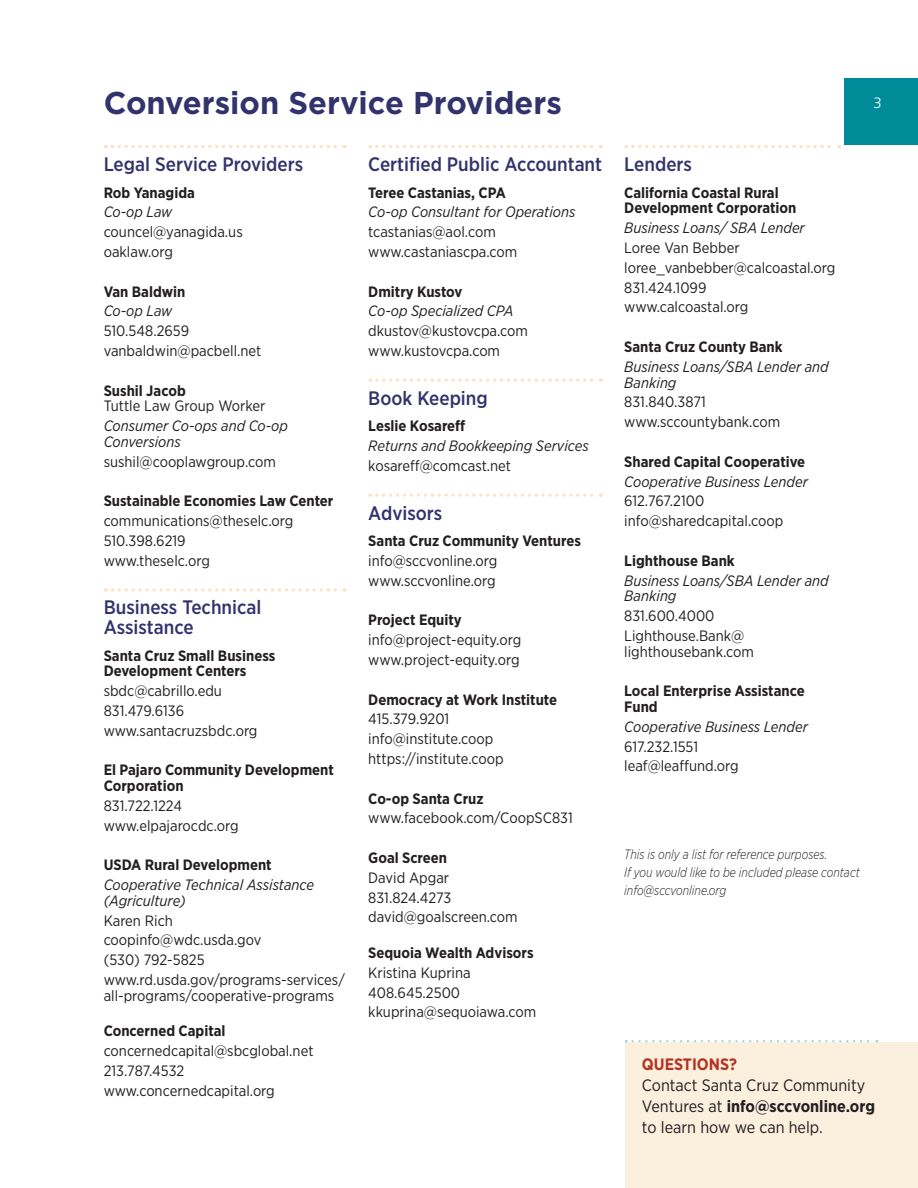
<style>
.page{position:relative;width:918px;height:1188px;background:#fff}
.page>*{position:absolute;margin:0;border:0;box-sizing:border-box;transform-origin:0 0}
.t1{font:700 31.5px "Gotham";color:#32336d}
.body{font:500 19.5px/19.5px "Gotham Narrow";color:#32336d}
.t2{font:16.5px/21px "Gotham Narrow";color:#231f20}
.t3{font:15px/15.8px "Gotham Narrow";color:#231f20}
.t4{font:700 15px/15.8px "Gotham Narrow";color:#231f20}
.t5{font:italic 15px/15.8px "Gotham Narrow";color:#231f20}
.t6{font:300 15px "Frutiger";color:#fff}
.t7{font:italic 300 13.5px/18px "Gotham Narrow";color:#231f20;scale:.9 1}
.s1{font-weight:700}
.s2{font-weight:700;color:#b43324}
</style>
<div class="page">
<div style="left:845px;top:78px;width:73px;height:67px;background:#008b98"></div>
<svg style="left:633px;top:1040px;width:244px;height:2px"></svg>
<svg style="left:112px;top:145px;width:233px;height:3px"></svg>
<svg style="left:112px;top:588px;width:233px;height:4px"></svg>
<svg style="left:377px;top:145px;width:224px;height:3px"></svg>
<svg style="left:377px;top:379px;width:224px;height:3px"></svg>
<svg style="left:377px;top:493px;width:224px;height:4px"></svg>
<svg style="left:633px;top:145px;width:207px;height:3px"></svg>
<div style="left:625px;top:1042px;width:293px;height:146px;background:#fbefde"></div>
<p class="t1" style="left:104px;top:85px;width:460px">Conversion Service Providers</p>
<p class="body" style="left:104px;top:154px;width:201px">Legal Service Providers</p>
<p class="t4" style="left:104px;top:184px;width:93px">Rob Yanagida</p>
<p class="t5" style="left:104px;top:204px;width:70px">Co-op Law</p>
<p class="t3" style="left:104px;top:224px;width:141px">councel@yanagida.us</p>
<p class="t3" style="left:104px;top:244px;width:71px">oaklaw.org</p>
<p class="t4" style="left:104px;top:283px;width:83px">Van Baldwin</p>
<p class="t5" style="left:104px;top:303px;width:70px">Co-op Law</p>
<p class="t3" style="left:104px;top:323px;width:87px">510.548.2659</p>
<p class="t3" style="left:104px;top:343px;width:159px">vanbaldwin@pacbell.net</p>
<p class="t3" style="left:104px;top:382px;width:163px"><span class="s1">Sushil Jacob<br></span>Tuttle Law Group Worker</p>
<p class="t5" style="left:104px;top:418px;width:186px">Consumer Co-ops and Co-op<br>Conversions</p>
<p class="t3" style="left:104px;top:453px;width:174px">sushil@cooplawgroup.com</p>
<p class="t4" style="left:104px;top:493px;width:231px">Sustainable Economies Law Center</p>
<p class="t3" style="left:104px;top:513px;width:191px">communications@theselc.org</p>
<p class="t3" style="left:104px;top:532px;width:84px">510.398.6219</p>
<p class="t3" style="left:104px;top:552px;width:108px">www.theselc.org</p>
<p class="body" style="left:104px;top:598px;width:159px">Business Technical<br>Assistance</p>
<p class="t4" style="left:104px;top:647px;width:173px">Santa Cruz Small Business<br>Development Centers</p>
<p class="t3" style="left:104px;top:683px;width:120px">sbdc@cabrillo.edu</p>
<p class="t3" style="left:104px;top:702px;width:82px">831.479.6136</p>
<p class="t3" style="left:104px;top:722px;width:155px">www.santacruzsbdc.org</p>
<p class="t4" style="left:104px;top:762px;width:232px">El Pajaro Community Development<br>Corporation</p>
<p class="t3" style="left:104px;top:797px;width:80px">831.722.1224</p>
<p class="t3" style="left:104px;top:817px;width:137px">www.elpajarocdc.org</p>
<p class="t4" style="left:104px;top:857px;width:169px">USDA Rural Development</p>
<p class="t5" style="left:104px;top:877px;width:212px">Cooperative Technical Assistance (Agriculture)</p>
<p class="t3" style="left:104px;top:912px;width:71px">Karen Rich</p>
<p class="t3" style="left:104px;top:932px;width:159px">coopinfo@wdc.usda.gov</p>
<p class="t3" style="left:104px;top:952px;width:102px">(530) 792-5825</p>
<p class="t3" style="left:104px;top:972px;width:243px">www.rd.usda.gov/programs-services/ all-programs/cooperative-programs</p>
<p class="t4" style="left:104px;top:1023px;width:123px">Concerned Capital</p>
<p class="t3" style="left:104px;top:1043px;width:211px">concernedcapital@sbcglobal.net</p>
<p class="t3" style="left:104px;top:1062px;width:82px">213.787.4532</p>
<p class="t3" style="left:104px;top:1082px;width:173px">www.concernedcapital.org</p>
<p class="body" style="left:368px;top:154px;width:235px">Certified Public Accountant</p>
<p class="t4" style="left:368px;top:184px;width:139px">Teree Castanias, CPA</p>
<p class="t5" style="left:368px;top:204px;width:209px">Co-op Consultant for Operations</p>
<p class="t3" style="left:368px;top:224px;width:129px">tcastanias@aol.com</p>
<p class="t3" style="left:368px;top:244px;width:151px">www.castaniascpa.com</p>
<p class="t4" style="left:368px;top:283px;width:96px">Dmitry Kustov</p>
<p class="t5" style="left:368px;top:303px;width:147px">Co-op Specialized CPA</p>
<p class="t3" style="left:368px;top:323px;width:161px">dkustov@kustovcpa.com</p>
<p class="t3" style="left:368px;top:343px;width:133px">www.kustovcpa.com</p>
<p class="body" style="left:368px;top:388px;width:121px">Book Keeping</p>
<p class="t4" style="left:368px;top:418px;width:99px">Leslie Kosareff</p>
<p class="t5" style="left:368px;top:438px;width:222px">Returns and Bookkeeping Services</p>
<p class="t3" style="left:368px;top:457px;width:144px">kosareff@comcast.net</p>
<p class="body" style="left:368px;top:503px;width:76px">Advisors</p>
<p class="t4" style="left:368px;top:533px;width:214px">Santa Cruz Community Ventures</p>
<p class="t3" style="left:368px;top:553px;width:131px">info@sccvonline.org</p>
<p class="t3" style="left:368px;top:572px;width:129px">www.sccvonline.org</p>
<p class="t4" style="left:368px;top:612px;width:95px">Project Equity</p>
<p class="t3" style="left:368px;top:632px;width:154px">info@project-equity.org</p>
<p class="t3" style="left:368px;top:652px;width:153px">www.project-equity.org</p>
<p class="t4" style="left:368px;top:691px;width:190px">Democracy at Work Institute</p>
<p class="t3" style="left:368px;top:711px;width:83px">415.379.9201</p>
<p class="t3" style="left:368px;top:731px;width:127px">info@institute.coop</p>
<p class="t3" style="left:368px;top:751px;width:137px">https://institute.coop</p>
<p class="t4" style="left:368px;top:790px;width:117px">Co-op Santa Cruz</p>
<p class="t3" style="left:368px;top:810px;width:206px">www.facebook.com/CoopSC831</p>
<p class="t4" style="left:368px;top:850px;width:80px">Goal Screen</p>
<p class="t3" style="left:368px;top:869px;width:82px">David Apgar</p>
<p class="t3" style="left:368px;top:889px;width:85px">831.824.4273</p>
<p class="t3" style="left:368px;top:909px;width:151px">david@goalscreen.com</p>
<p class="t4" style="left:368px;top:945px;width:167px">Sequoia Wealth Advisors</p>
<p class="t3" style="left:368px;top:964px;width:104px">Kristina Kuprina</p>
<p class="t3" style="left:368px;top:984px;width:93px">408.645.2500</p>
<p class="t3" style="left:368px;top:1004px;width:169px">kkuprina@sequoiawa.com</p>
<p class="body" style="left:624px;top:154px;width:69px">Lenders</p>
<p class="t4" style="left:624px;top:184px;width:174px">California Coastal Rural<br>Development Corporation</p>
<p class="t5" style="left:624px;top:220px;width:182px">Business Loans/ SBA Lender</p>
<p class="t3" style="left:624px;top:240px;width:117px">Loree Van Bebber</p>
<p class="t3" style="left:624px;top:259px;width:213px">loree_vanbebber@calcoastal.org</p>
<p class="t3" style="left:624px;top:279px;width:84px">831.424.1099</p>
<p class="t3" style="left:624px;top:299px;width:126px">www.calcoastal.org</p>
<p class="t4" style="left:624px;top:339px;width:160px">Santa Cruz County Bank</p>
<p class="t5" style="left:624px;top:358px;width:206px">Business Loans/SBA Lender and<br>Banking</p>
<p class="t3" style="left:624px;top:394px;width:83px">831.840.3871</p>
<p class="t3" style="left:624px;top:414px;width:157px">www.sccountybank.com</p>
<p class="t4" style="left:624px;top:453px;width:183px">Shared Capital Cooperative</p>
<p class="t5" style="left:624px;top:473px;width:185px">Cooperative Business Lender</p>
<p class="t3" style="left:624px;top:493px;width:81px">612.767.2100</p>
<p class="t3" style="left:624px;top:513px;width:161px">info@sharedcapital.coop</p>
<p class="t4" style="left:624px;top:552px;width:112px">Lighthouse Bank</p>
<p class="t5" style="left:624px;top:572px;width:206px">Business Loans/SBA Lender and<br>Banking</p>
<p class="t3" style="left:624px;top:608px;width:92px">831.600.4000</p>
<p class="t3" style="left:624px;top:627px;width:131px">Lighthouse.Bank@ lighthousebank.com</p>
<p class="t4" style="left:624px;top:683px;width:182px">Local Enterprise Assistance<br>Fund</p>
<p class="t5" style="left:624px;top:718px;width:185px">Cooperative Business Lender</p>
<p class="t3" style="left:624px;top:738px;width:76px">617.232.1551</p>
<p class="t3" style="left:624px;top:758px;width:116px">leaf@leaffund.org</p>
<p class="t6" style="left:874px;top:95px;width:10px">3</p>
<p class="t7" style="left:624px;top:845px;width:263px">This is only a list for reference purposes.<br>If you would like to be included please contact info@sccvonline.org</p>
<p class="t2" style="left:642px;top:1053px;width:235px"><span class="s2">QUESTIONS?<br></span>Contact Santa Cruz Community<br>Ventures at <span class="s1">info@sccvonline.org </span>to learn how we can help.</p>
</div>
